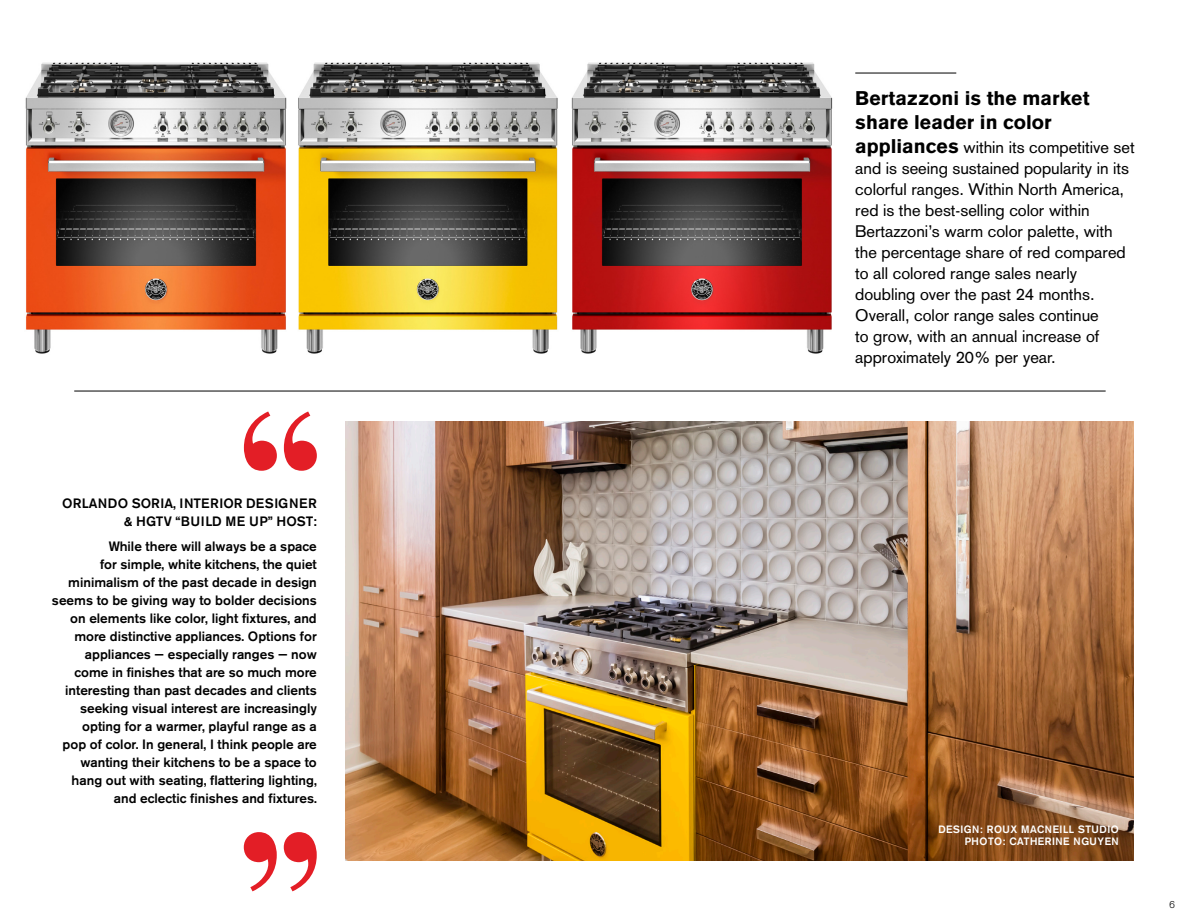
<style>
.page{position:relative;width:1188px;height:918px;background:#fff}
.page>*{position:absolute;margin:0;border:0;box-sizing:border-box;transform-origin:0 0}
.Pop_Out{font:900 19.5px/24px "Akzidenz Grotesk";color:#000}
.Pop_Out-2{font:16.5px/21px "Akzidenz Grotesk";color:#000}
.t1{font:500 13.5px/18px "Akzidenz Grotesk BE";color:#000;text-align:right}
.t2{font:700 10.5px/12.6px "Akzidenz Grotesk";letter-spacing:.05em;color:#fff;text-align:right}
.t3{font:300 9.75px "Akzidenz Grotesk";color:#000}
.s1{font-weight:900;font-size:19.5px}
</style>
<div class="page">
<img style="left:345px;top:421px;width:789px;height:439px">
<img style="left:25px;top:62px;width:262px;height:292px">
<img style="left:298px;top:62px;width:260px;height:292px">
<img style="left:571px;top:62px;width:262px;height:292px">
<svg style="left:244px;top:411px;width:73px;height:60px"></svg>
<svg style="left:244px;top:832px;width:73px;height:59px"></svg>
<hr style="left:855px;top:73px;width:101px;height:1px;background:#000">
<hr style="left:74px;top:391px;width:1032px;height:1px;background:#000">
<p class="t1" style="left:62px;top:494px;width:256px">ORLANDO SORIA, INTERIOR DESIGNER &amp; HGTV “BUILD ME UP” HOST:</p>
<p class="t1" style="left:52px;top:537px;width:266px">While there will always be a space<br>for simple, white kitchens, the quiet minimalism of the past decade in design seems to be giving way to bolder decisions on elements like color, light fixtures, and more distinctive appliances. Options for appliances — especially ranges — now come in finishes that are so much more interesting than past decades and clients seeking visual interest are increasingly opting for a warmer, playful range as a<br>pop of color. In general, I think people are wanting their kitchens to be a space to hang out with seating, flattering lighting, and eclectic finishes and fixtures.</p>
<p class="Pop_Out" style="left:855px;top:86px;width:236px">Bertazzoni is the market share leader in color</p>
<p class="Pop_Out-2" style="left:855px;top:136px;width:281px"><span class="s1">appliances</span> within its competitive set and is seeing sustained popularity in its colorful ranges. Within North America, red is the best-selling color within Bertazzoni’s warm color palette, with the percentage share of red compared to all colored range sales nearly doubling over the past 24 months.<br>Overall, color range sales continue<br>to grow, with an annual increase of approximately 20% per year.</p>
<p class="t2" style="left:938px;top:823px;width:182px">DESIGN: ROUX MACNEILL STUDIO<br>PHOTO: CATHERINE NGUYEN</p>
<p class="t3" style="left:1170px;top:899px;width:7px">6</p>
</div>
